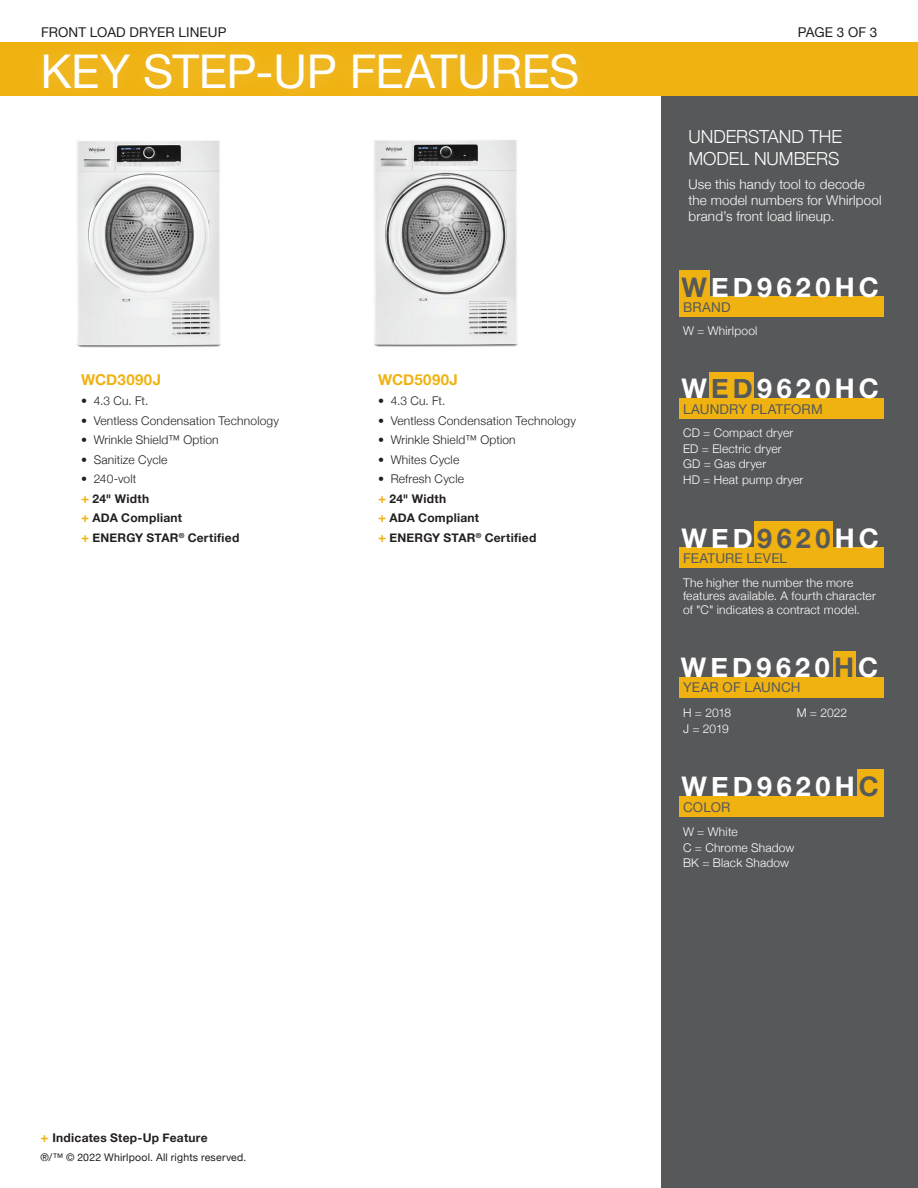
<style>
.page{position:relative;width:918px;height:1188px;background:#fff}
.page>*{position:absolute;margin:0;border:0;box-sizing:border-box;transform-origin:0 0}
.Page_header_White{font:46.5px "Helvetica Neue";letter-spacing:-.01em;color:#fff}
.Model__s{font:700 27px "Helvetica Neue";letter-spacing:.155em;color:#fff}
.Subheader_white_12pt{font:300 18px/21.6px "Helvetica Neue";letter-spacing:-.005em;color:#fff}
.Subhead_gold_10pt{font:700 15px "Helvetica Neue";letter-spacing:.025em;color:#efb211}
.Body_copy_white_9pt{font:300 13.5px/16.2px "Helvetica Neue";letter-spacing:.01em;color:#fff}
.subhead_wp_grey_9pt{font:13.5px "Helvetica Neue";letter-spacing:.01em;color:#57585a}
.Resources{font:13.5px "Helvetica Neue";letter-spacing:.01em;color:#231f20}
.body_copy_white_8pt{font:300 12px/13.5px "Helvetica Neue";letter-spacing:.015em;color:#fff}
.bullets_black_8pt{font:300 12px "Helvetica Neue";letter-spacing:.015em;color:#231f20}
.Step_up_bullet_Bold{font:700 12px "Helvetica Neue";letter-spacing:.025em;color:#231f20}
.Step_up_bullet_Bold-2{font:10.5px "Helvetica Neue";letter-spacing:.02em;color:#231f20}
.s1{font-size:13.5px;color:#efb211}
.s2{color:#57585a}
</style>
<div class="page">
<div style="left:0;top:42px;width:918px;height:54px;background:#efb211"></div>
<div style="left:28px;top:38px;width:567px;height:68px;background:#fff;opacity:.2"></div>
<div style="left:662px;top:96px;width:256px;height:1092px;background:#57585a"></div>
<img style="left:373px;top:140px;width:145px;height:207px">
<img style="left:76px;top:140px;width:145px;height:208px">
<div style="left:679px;top:270px;width:31px;height:27px;background:#efb211"></div>
<div style="left:679px;top:297px;width:204px;height:20px;background:#efb211"></div>
<div style="left:754px;top:521px;width:79px;height:27px;background:#efb211"></div>
<div style="left:679px;top:548px;width:204px;height:20px;background:#efb211"></div>
<div style="left:710px;top:372px;width:44px;height:27px;background:#efb211"></div>
<div style="left:679px;top:398px;width:204px;height:21px;background:#efb211"></div>
<div style="left:857px;top:770px;width:26px;height:26px;background:#efb211"></div>
<div style="left:679px;top:796px;width:204px;height:20px;background:#efb211"></div>
<div style="left:834px;top:651px;width:22px;height:27px;background:#efb211"></div>
<div style="left:679px;top:677px;width:204px;height:20px;background:#efb211"></div>
<p class="Resources" style="left:41px;top:22px;width:187px">FRONT LOAD DRYER LINEUP</p>
<p class="Page_header_White" style="left:40px;top:38px;width:540px">KEY STEP-UP FEATURES</p>
<p class="Subhead_gold_10pt" style="left:81px;top:368px;width:82px">WCD3090J</p>
<p class="bullets_black_8pt" style="left:81px;top:392px;width:69px">• 4.3 Cu. Ft.</p>
<p class="bullets_black_8pt" style="left:81px;top:411px;width:200px">• Ventless Condensation Technology</p>
<p class="bullets_black_8pt" style="left:81px;top:430px;width:139px">• Wrinkle Shield™ Option</p>
<p class="bullets_black_8pt" style="left:81px;top:450px;width:88px">• Sanitize Cycle</p>
<p class="bullets_black_8pt" style="left:81px;top:469px;width:57px">• 240-volt</p>
<p class="Step_up_bullet_Bold" style="left:81px;top:489px;width:70px"><span class="s1">+</span> 24" Width</p>
<p class="Step_up_bullet_Bold" style="left:81px;top:508px;width:103px"><span class="s1">+</span> ADA Compliant</p>
<p class="Step_up_bullet_Bold" style="left:81px;top:528px;width:160px"><span class="s1">+</span> ENERGY STAR<sup>®</sup> Certified</p>
<p class="Subhead_gold_10pt" style="left:378px;top:368px;width:81px">WCD5090J</p>
<p class="bullets_black_8pt" style="left:378px;top:392px;width:69px">• 4.3 Cu. Ft.</p>
<p class="bullets_black_8pt" style="left:378px;top:411px;width:200px">• Ventless Condensation Technology</p>
<p class="bullets_black_8pt" style="left:378px;top:430px;width:139px">• Wrinkle Shield™ Option</p>
<p class="bullets_black_8pt" style="left:378px;top:450px;width:83px">• Whites Cycle</p>
<p class="bullets_black_8pt" style="left:378px;top:469px;width:88px">• Refresh Cycle</p>
<p class="Step_up_bullet_Bold" style="left:378px;top:489px;width:70px"><span class="s1">+</span> 24" Width</p>
<p class="Step_up_bullet_Bold" style="left:378px;top:508px;width:103px"><span class="s1">+</span> ADA Compliant</p>
<p class="Step_up_bullet_Bold" style="left:378px;top:528px;width:160px"><span class="s1">+</span> ENERGY STAR<sup>®</sup> Certified</p>
<p class="Resources" style="left:798px;top:22px;width:81px">PAGE 3 OF 3</p>
<p class="Subheader_white_12pt" style="left:688px;top:125px;width:155px">UNDERSTAND THE<br>MODEL NUMBERS</p>
<p class="Body_copy_white_9pt" style="left:688px;top:175px;width:195px">Use this handy tool to decode the model numbers for Whirlpool brand’s front load lineup.</p>
<p class="Model__s" style="left:682px;top:266px;width:199px"><span class="s2">W</span>ED9620HC</p>
<p class="subhead_wp_grey_9pt" style="left:683px;top:297px;width:49px">BRAND</p>
<p class="body_copy_white_8pt" style="left:683px;top:323px;width:76px">W = Whirlpool</p>
<p class="Model__s" style="left:682px;top:367px;width:199px">W<span class="s2">ED</span>9620HC</p>
<p class="subhead_wp_grey_9pt" style="left:683px;top:400px;width:141px">LAUNDRY PLATFORM</p>
<p class="body_copy_white_8pt" style="left:683px;top:425px;width:112px">CD = Compact dryer</p>
<p class="body_copy_white_8pt" style="left:683px;top:441px;width:100px">ED = Electric dryer</p>
<p class="body_copy_white_8pt" style="left:683px;top:457px;width:85px">GD = Gas dryer</p>
<p class="body_copy_white_8pt" style="left:683px;top:472px;width:122px">HD = Heat pump dryer</p>
<p class="Model__s" style="left:682px;top:517px;width:199px">WED<span class="s2">9620</span>HC</p>
<p class="subhead_wp_grey_9pt" style="left:683px;top:549px;width:106px">FEATURE LEVEL</p>
<p class="body_copy_white_8pt" style="left:683px;top:575px;width:194px">The higher the number the more features available. A fourth character of "C" indicates a contract model.</p>
<p class="Model__s" style="left:681px;top:646px;width:199px">WED9620<span class="s2">H</span>C</p>
<p class="subhead_wp_grey_9pt" style="left:683px;top:678px;width:119px">YEAR OF LAUNCH</p>
<p class="body_copy_white_8pt" style="left:683px;top:705px;width:50px">H = 2018</p>
<p class="body_copy_white_8pt" style="left:683px;top:721px;width:47px">J = 2019</p>
<p class="body_copy_white_8pt" style="left:797px;top:705px;width:52px">M = 2022</p>
<p class="Model__s" style="left:682px;top:765px;width:199px">WED9620H<span class="s2">C</span></p>
<p class="subhead_wp_grey_9pt" style="left:683px;top:797px;width:49px">COLOR</p>
<p class="body_copy_white_8pt" style="left:683px;top:824px;width:56px">W = White</p>
<p class="body_copy_white_8pt" style="left:683px;top:840px;width:113px">C = Chrome Shadow</p>
<p class="body_copy_white_8pt" style="left:683px;top:855px;width:107px">BK = Black Shadow</p>
<p class="Step_up_bullet_Bold" style="left:40px;top:1129px;width:169px"><span class="s1">+</span> Indicates Step-Up Feature</p>
<p class="Step_up_bullet_Bold-2" style="left:40px;top:1150px;width:207px">®/™ © 2022 Whirlpool. All rights reserved.</p>
</div>
